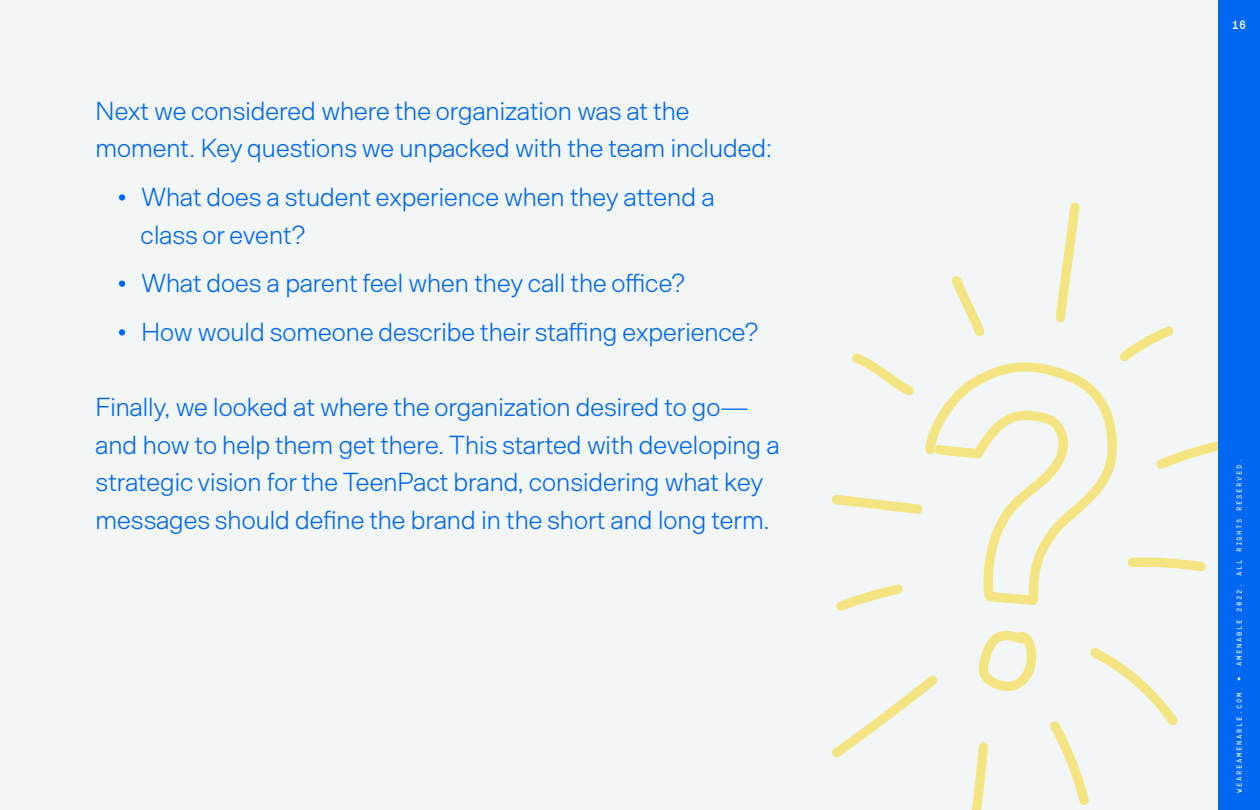
<style>
.page{position:relative;width:1260px;height:810px;background:#f2f6f6}
.page>*{position:absolute;margin:0;border:0;box-sizing:border-box;transform-origin:0 0}
.t1{font:300 26.25px/37.5px "Arbeit";color:#0068f0}
.t2{font:700 12.5px "Eingrantch Mono";color:#f9fafa}
.t3{font:600 7.5px "Eingrantch Mono";letter-spacing:.2em;color:#f9fafa}
.s1{font-family:"Source Serif Pro";font-weight:400}
</style>
<div class="page">
<svg style="left:925px;top:362px;width:192px;height:243px"></svg>
<svg style="left:978px;top:631px;width:59px;height:60px"></svg>
<svg style="left:1156px;top:441px;width:62px;height:28px"></svg>
<svg style="left:1128px;top:557px;width:78px;height:15px"></svg>
<svg style="left:1050px;top:648px;width:128px;height:157px"></svg>
<svg style="left:971px;top:742px;width:17px;height:68px"></svg>
<svg style="left:832px;top:675px;width:106px;height:83px"></svg>
<svg style="left:836px;top:584px;width:67px;height:27px"></svg>
<svg style="left:832px;top:495px;width:91px;height:19px"></svg>
<svg style="left:852px;top:353px;width:62px;height:43px"></svg>
<svg style="left:952px;top:276px;width:33px;height:60px"></svg>
<svg style="left:1056px;top:202px;width:24px;height:120px"></svg>
<svg style="left:1119px;top:326px;width:55px;height:36px"></svg>
<div style="left:1218px;top:0;width:42px;height:810px;background:#0068f0"></div>
<p class="t1" style="left:96px;top:92px;width:678px">Next we considered where the organization was at the moment. Key questions we unpacked with the team included:</p>
<p class="t1" style="left:141px;top:178px;width:575px;text-indent:-22px"><span class="s1">·</span> What does a student experience when they attend a class or event?</p>
<p class="t1" style="left:118px;top:259px;width:641px;line-height:48.8px"><span class="s1">·</span> What does a parent feel when they call the office?<br><span class="s1">·</span> How would someone describe their staffing experience?</p>
<p class="t1" style="left:96px;top:388px;width:685px">Finally, we looked at where the organization desired to go— and how to help them get there. This started with developing a strategic vision for the TeenPact brand, considering what key messages should define the brand in the short and long term.</p>
<p class="t2" style="left:1232px;top:17px;width:16px">16</p>
<p class="t3" style="left:1235px;top:666px;width:208px;rotate:-90deg">AMENABLE 2022. ALL RIGHTS RESERVED.</p>
<p class="t3" style="left:1235px;top:681px;width:6px;rotate:-90deg">❤</p>
<p class="t3" style="left:1235px;top:793px;width:101px;rotate:-90deg">WEAREAMENABLE.COM</p>
</div>
